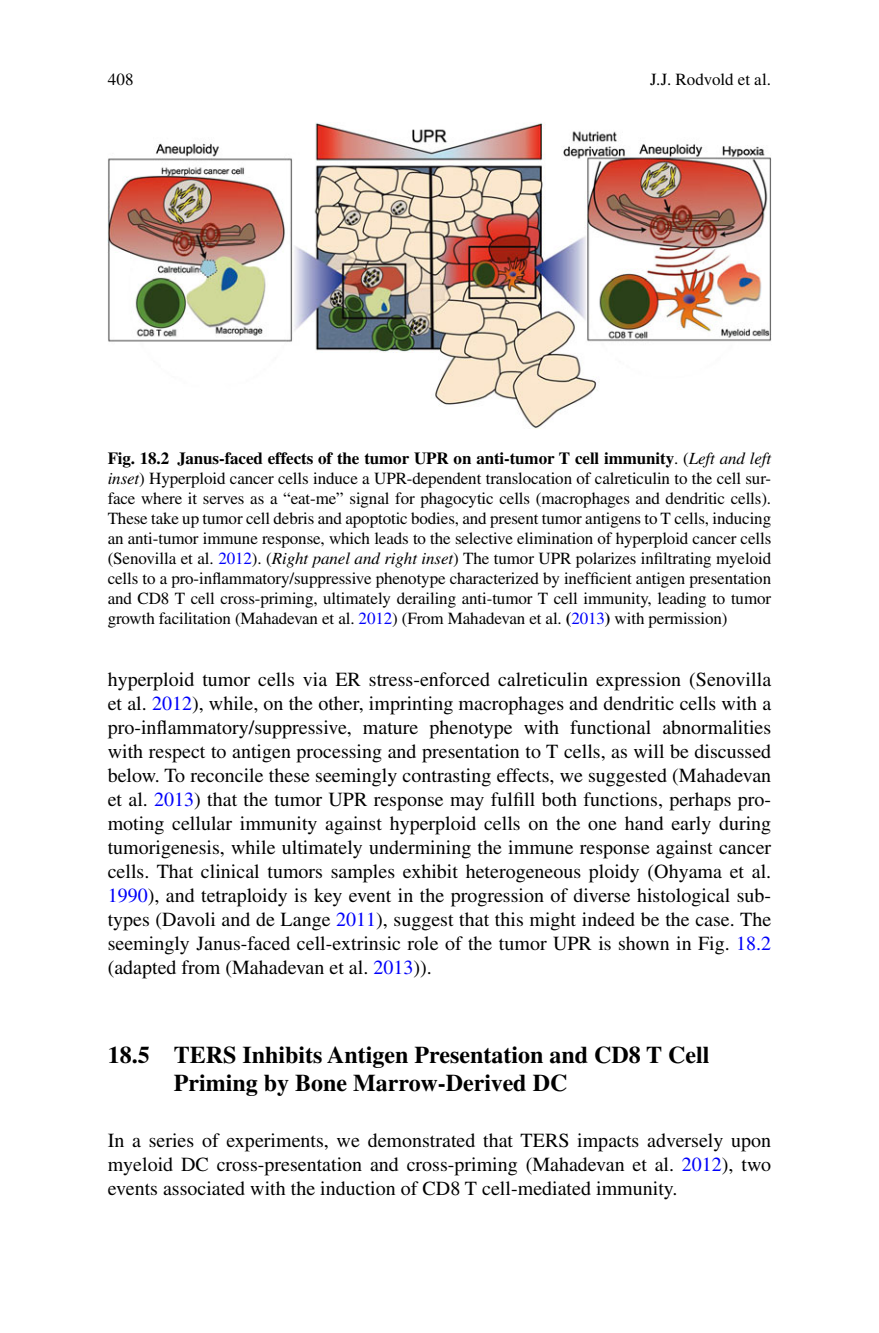
<style>
.page{position:relative;width:879px;height:1333px;background:#fff}
.page>*{position:absolute;margin:0;border:0;box-sizing:border-box;transform-origin:0 0}
.t1{font:700 24px/28px "Vstcmr Yqmgvb Times";color:#000}
.t2{font:20px/24px "Kbtvpl Kkdfmk Times";color:#000;text-align:justify}
.t3{font:17px/20px "Kbtvpl Kkdfmk Times";letter-spacing:-.005em;color:#000;text-align:justify}
.t4{font:700 17px "Vstcmr Yqmgvb Times";letter-spacing:-.005em;color:#000}
.s1{font-family:"Kbtvpl Kkdfmk Times";font-weight:400}
.s2{font-family:"Tnyvft Xryqsb Times";font-weight:400;font-style:italic}
.s3{font-family:"Tnyvft Xryqsb Times";font-style:italic}
.s4{color:#0000fa}
.s5{font-family:"Vstcmr Yqmgvb Times";font-weight:700}
</style>
<div class="page">
<img style="left:108px;top:122px;width:663px;height:306px">
<p class="t3" style="left:108px;top:71px;width:28px">408</p>
<p class="t3" style="left:650px;top:71px;width:123px">J.J. Rodvold et al.</p>
<p class="t4" style="left:108px;top:451px;width:665px">Fig. 18.2 Janus-faced effects of the tumor UPR on anti-tumor T cell immunity <span class="s1">. (</span> <span class="s2">Left and left</span></p>
<p class="t3" style="left:108px;top:469px;width:665px"><span class="s3">inset</span> ) Hyperploid cancer cells induce a UPR-dependent translocation of calreticulin to the cell sur&shy;face where it serves as a “eat-me” signal for phagocytic cells (macrophages and dendritic cells).<br>These take up tumor cell debris and apoptotic bodies, and present tumor antigens to T cells, inducing an anti-tumor immune response, which leads to the selective elimination of hyperploid cancer cells (Senovilla et al. <span class="s4">2012</span> ). ( <span class="s3">Right panel and right inset</span> ) The tumor UPR polarizes infiltrating myeloid cells to a pro-inflammatory/suppressive phenotype characterized by inefficient antigen presentation and CD8 T cell cross-priming, ultimately derailing anti-tumor T cell immunity, leading to tumor growth facilitation (Mahadevan et al. <span class="s4">2012</span> ) (From Mahadevan et al. <span class="s5">(</span><span class="s4">2013</span><span class="s5">)</span> with permission)</p>
<p class="t2" style="left:108px;top:669px;width:665px">hyperploid tumor cells via ER stress-enforced calreticulin expression (Senovilla et al. <span class="s4">2012</span> ), while, on the other, imprinting macrophages and dendritic cells with a pro-inflammatory/suppressive, mature phenotype with functional abnormalities with respect to antigen processing and presentation to T cells, as will be discussed below. To reconcile these seemingly contrasting effects, we suggested (Mahadevan et al. <span class="s4">2013</span> ) that the tumor UPR response may fulfill both functions, perhaps pro&shy;moting cellular immunity against hyperploid cells on the one hand early during tumorigenesis, while ultimately undermining the immune response against cancer cells. That clinical tumors samples exhibit heterogeneous ploidy (Ohyama et al.<br><span class="s4">1990</span> ), and tetraploidy is key event in the progression of diverse histological sub&shy;types (Davoli and de Lange <span class="s4">2011</span> ), suggest that this might indeed be the case. The seemingly Janus-faced cell-extrinsic role of the tumor UPR is shown in Fig. <span class="s4">18.2 </span>(adapted from (Mahadevan et al. <span class="s4">2013</span> )).</p>
<p class="t1" style="left:174px;top:1042px;width:537px;text-indent:-66px">18.5 TERS Inhibits Antigen Presentation and CD8 T Cell<br>Priming by Bone Marrow-Derived DC</p>
<p class="t2" style="left:108px;top:1129px;width:665px">In a series of experiments, we demonstrated that TERS impacts adversely upon myeloid DC cross-presentation and cross-priming (Mahadevan et al. <span class="s4">2012</span> ), two events associated with the induction of CD8 T cell-mediated immunity.</p>
</div>
